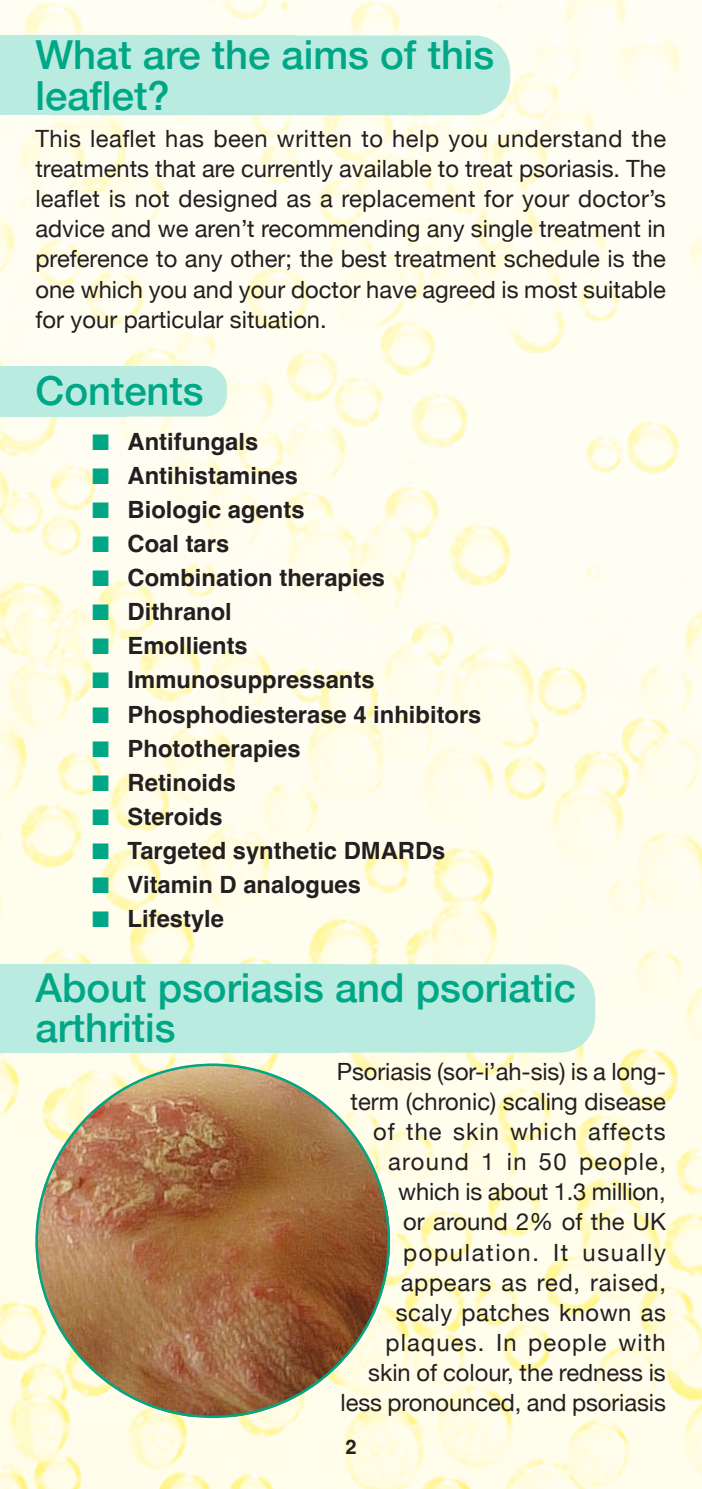
<style>
.page{position:relative;width:702px;height:1489px;background:#fff}
.page>*{position:absolute;margin:0;border:0;box-sizing:border-box;transform-origin:0 0}
.Sub_heads{font:500 40px/40.2px "Helvetica Neue";color:#00a787}
.Main_Body_text{font:23.75px/30.2px "Helvetica Neue";color:#231f20;text-align:justify}
.Main_Body_text-2{font:700 23.75px "Helvetica";color:#231f20}
.t1{font:700 20px "Helvetica";color:#231f20}
.s1{color:#00a787}
</style>
<div class="page">
<img style="left:0;top:0;width:702px;height:1488px">
<div style="left:126px;top:366px;width:101px;height:50px;background:#b9ebe0"></div>
<div style="left:0;top:366px;width:126px;height:50px;background:#b9ebe0"></div>
<div style="left:19px;top:35px;width:491px;height:80px;background:#b9ebe0;border-radius:35px"></div>
<div style="left:0;top:35px;width:295px;height:80px;background:#b9ebe0"></div>
<div style="left:25px;top:964px;width:570px;height:88px;background:#b9ebe0;border-radius:35px"></div>
<div style="left:0;top:964px;width:340px;height:88px;background:#b9ebe0"></div>
<img style="left:35px;top:1063px;width:355px;height:353px">
<p class="Sub_heads" style="left:35px;top:32px;width:460px">What are the aims of this leaflet?</p>
<p class="Main_Body_text" style="left:35px;top:125px;width:632px">This leaflet has been written to help you understand the treatments that are currently available to treat psoriasis. The leaflet is not designed as a replacement for your doctor’s advice and we aren’t recommending any single treatment in preference to any other; the best treatment schedule is the one which you and your doctor have agreed is most suitable for your particular situation.</p>
<p class="Sub_heads" style="left:35px;top:367px;width:170px">Contents</p>
<p class="Main_Body_text-2" style="left:92px;top:427px;width:168px"><span class="s1">■</span> Antifungals</p>
<p class="Main_Body_text-2" style="left:92px;top:461px;width:207px"><span class="s1">■</span> Antihistamines</p>
<p class="Main_Body_text-2" style="left:92px;top:495px;width:214px"><span class="s1">■</span> Biologic agents</p>
<p class="Main_Body_text-2" style="left:92px;top:529px;width:139px"><span class="s1">■</span> Coal tars</p>
<p class="Main_Body_text-2" style="left:92px;top:563px;width:294px"><span class="s1">■</span> Combination therapies</p>
<p class="Main_Body_text-2" style="left:92px;top:597px;width:141px"><span class="s1">■</span> Dithranol</p>
<p class="Main_Body_text-2" style="left:92px;top:631px;width:157px"><span class="s1">■</span> Emollients</p>
<p class="Main_Body_text-2" style="left:92px;top:665px;width:284px"><span class="s1">■</span> Immunosuppressants</p>
<p class="Main_Body_text-2" style="left:92px;top:699px;width:391px"><span class="s1">■</span> Phosphodiesterase 4 inhibitors</p>
<p class="Main_Body_text-2" style="left:92px;top:733px;width:210px"><span class="s1">■</span> Phototherapies</p>
<p class="Main_Body_text-2" style="left:92px;top:767px;width:145px"><span class="s1">■</span> Retinoids</p>
<p class="Main_Body_text-2" style="left:92px;top:801px;width:132px"><span class="s1">■</span> Steroids</p>
<p class="Main_Body_text-2" style="left:92px;top:835px;width:355px"><span class="s1">■</span> Targeted synthetic DMARDs</p>
<p class="Main_Body_text-2" style="left:92px;top:870px;width:270px"><span class="s1">■</span> Vitamin D analogues</p>
<p class="Main_Body_text-2" style="left:92px;top:904px;width:133px"><span class="s1">■</span> Lifestyle</p>
<p class="Sub_heads" style="left:35px;top:964px;width:542px">About psoriasis and psoriatic arthritis</p>
<p class="Main_Body_text" style="left:337px;top:1057px;width:330px;text-align:right">Psoriasis (sor-i’ah-sis) is a long&shy;term (chronic) scaling disease of the skin which affects around 1 in 50 people, which is about 1.3 million,<br>or around 2% of the UK population. It usually appears as red, raised,<br>scaly patches known as plaques. In people with<br>skin of colour, the redness is less pronounced, and psoriasis</p>
<p class="t1" style="left:345px;top:1434px;width:13px">2</p>
</div>
